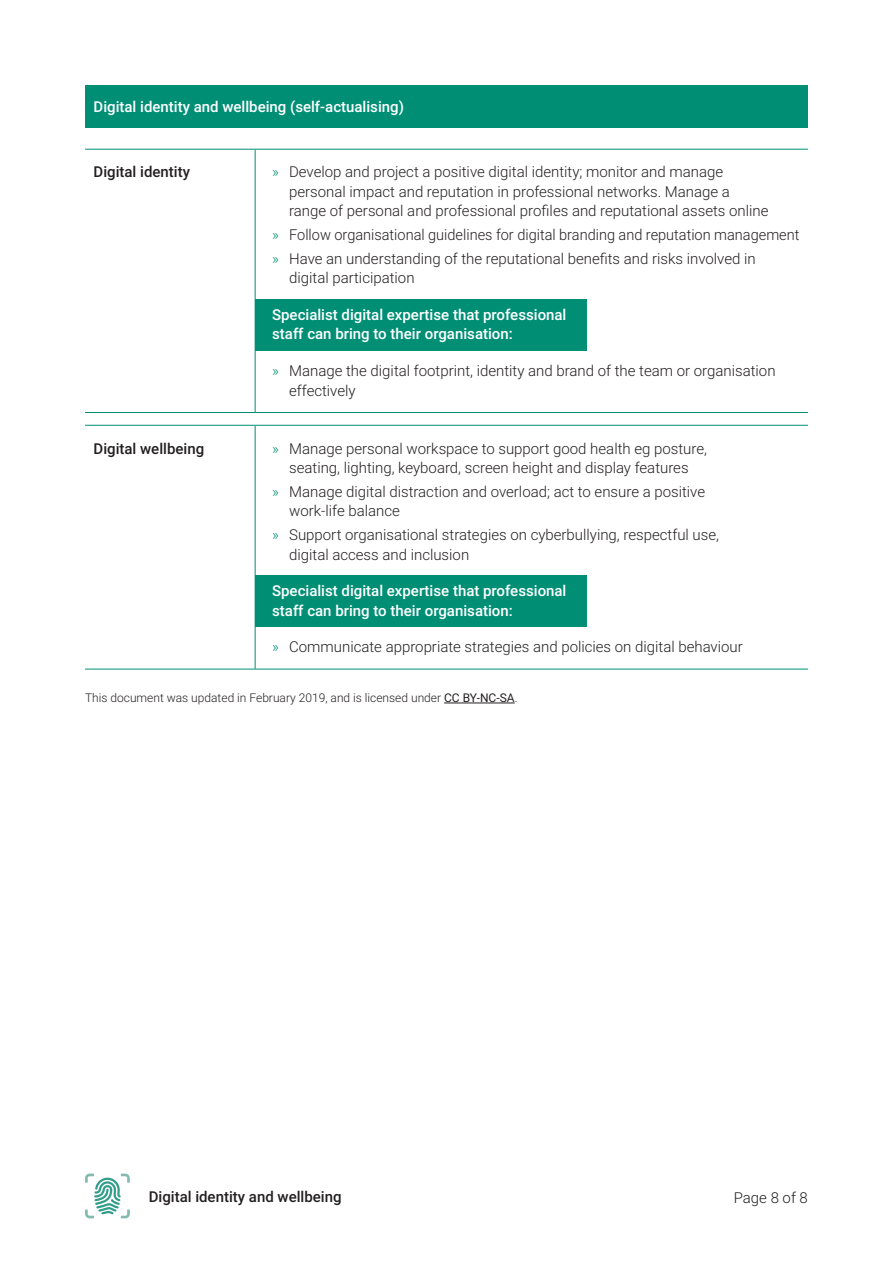
<style>
.page{position:relative;width:893px;height:1263px;background:#fff}
.page>*{position:absolute;margin:0;border:0;box-sizing:border-box;transform-origin:0 0}
.t1{font:300 15px/19.5px "Roboto";color:#231f20}
.t2{font:500 15px/19.5px "Roboto";color:#fff}
.t3{font:500 15px "Roboto";color:#231f20}
.t4{font:300 12px "Roboto";color:#231f20}
.s1{color:#008f75}
.s2{font-weight:400}
</style>
<div class="page">
<div style="left:255px;top:300px;width:332px;height:51px;background:#008f75"></div>
<div style="left:255px;top:575px;width:332px;height:51px;background:#008f75"></div>
<div style="left:85px;top:85px;width:723px;height:43px;background:#008f75"></div>
<hr style="left:85px;top:149px;width:170px;height:1px;background:#008f75">
<hr style="left:255px;top:149px;width:553px;height:1px;background:#008f75">
<hr style="left:255px;top:150px;width:1px;height:262px;background:#008f75">
<hr style="left:85px;top:412px;width:170px;height:1px;background:#008f75">
<hr style="left:255px;top:412px;width:553px;height:1px;background:#008f75">
<hr style="left:85px;top:425px;width:170px;height:1px;background:#008f75">
<hr style="left:255px;top:425px;width:553px;height:1px;background:#008f75">
<hr style="left:255px;top:426px;width:1px;height:243px;background:#008f75">
<hr style="left:85px;top:669px;width:170px;height:1px;background:#008f75">
<hr style="left:255px;top:669px;width:553px;height:1px;background:#008f75">
<svg style="left:85px;top:1173px;width:45px;height:45px"></svg>
<hr style="left:444px;top:703px;width:71px;height:1px;background:#231f20">
<p class="t2" style="left:94px;top:97px;width:312px">Digital identity and wellbeing (self-actualising)</p>
<p class="t3" style="left:94px;top:162px;width:98px">Digital identity</p>
<p class="t1" style="left:289px;top:162px;width:481px;text-indent:-17px"><span class="s1">»</span> Develop and project a positive digital identity; monitor and manage personal impact and reputation in professional networks. Manage a range of personal and professional profiles and reputational assets online</p>
<p class="t1" style="left:272px;top:225px;width:529px"><span class="s1">»</span> Follow organisational guidelines for digital branding and reputation management</p>
<p class="t1" style="left:289px;top:248px;width:468px;text-indent:-17px"><span class="s1">»</span> Have an understanding of the reputational benefits and risks involved in digital participation</p>
<p class="t2" style="left:272px;top:304px;width:296px">Specialist digital expertise that professional staff can bring to their organisation:</p>
<p class="t1" style="left:289px;top:360px;width:488px;text-indent:-17px"><span class="s1">»</span> Manage the digital footprint, identity and brand of the team or organisation effectively</p>
<p class="t3" style="left:94px;top:438px;width:112px">Digital wellbeing</p>
<p class="t1" style="left:272px;top:438px;width:436px;text-align:center"><span class="s1">»</span> Manage personal workspace to support good health eg posture, seating, lighting, keyboard, screen height and display features</p>
<p class="t1" style="left:289px;top:481px;width:417px;text-indent:-17px"><span class="s1">»</span> Manage digital distraction and overload; act to ensure a positive work-life balance</p>
<p class="t1" style="left:289px;top:524px;width:431px;text-indent:-17px"><span class="s1">»</span> Support organisational strategies on cyberbullying, respectful use, digital access and inclusion</p>
<p class="t2" style="left:272px;top:580px;width:296px">Specialist digital expertise that professional staff can bring to their organisation:</p>
<p class="t1" style="left:272px;top:636px;width:472px"><span class="s1">»</span> Communicate appropriate strategies and policies on digital behaviour</p>
<p class="t4" style="left:85px;top:689px;width:434px">This document was updated in February 2019, and is licensed under <span class="s2">CC BY-NC-SA</span>.</p>
<p class="t3" style="left:149px;top:1186px;width:194px">Digital identity and wellbeing</p>
<p class="t1" style="left:734px;top:1187px;width:76px">Page 8 of 8</p>
</div>
